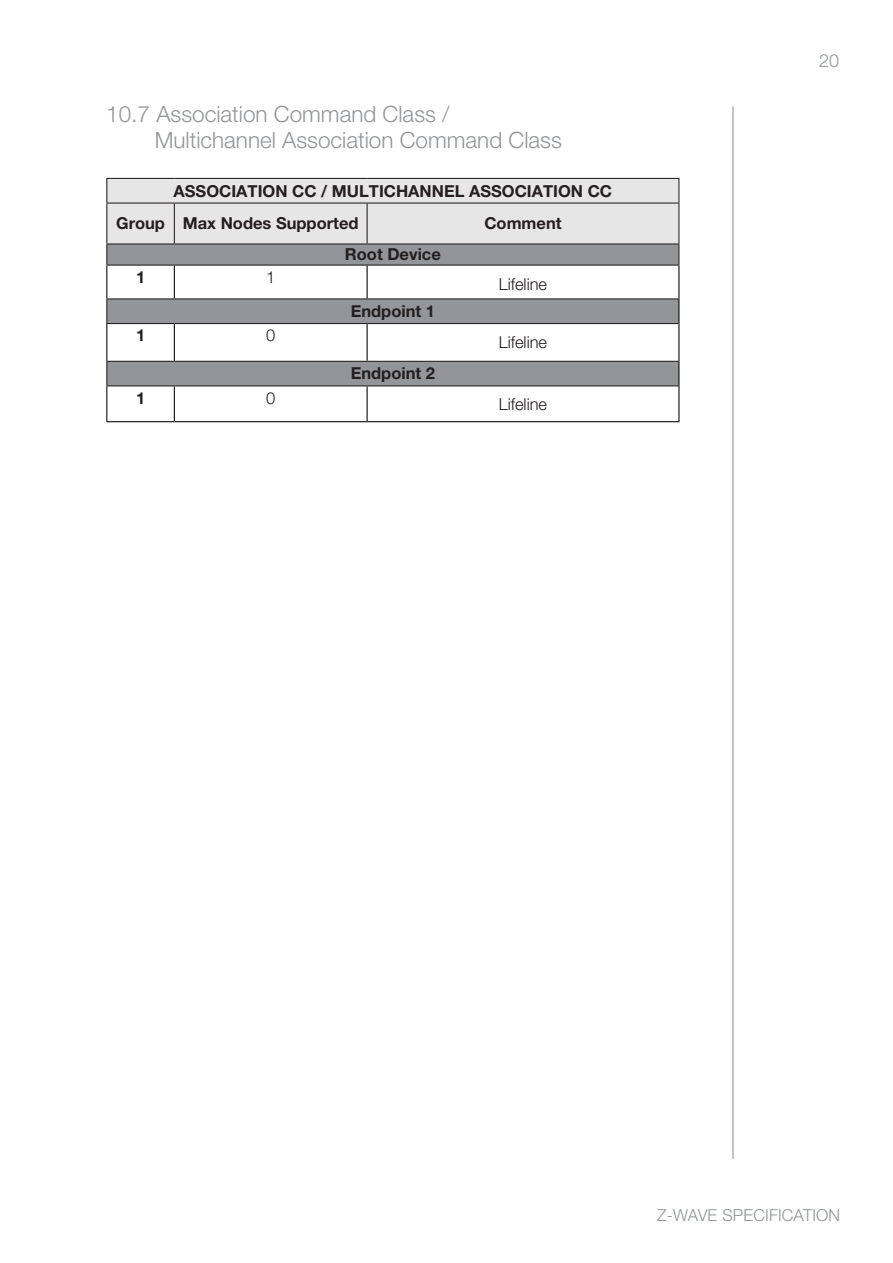
<style>
.page{position:relative;width:893px;height:1263px;background:#fff}
.page>*{position:absolute;margin:0;border:0;box-sizing:border-box;transform-origin:0 0}
.t1{font:300 22.5px "Helvetica Neue LT Pro";color:#939598}
.t2{font:300 18px "Helvetica Neue LT Pro";color:#929595}
.t3{font:700 16.5px "Helvetica Neue LT Pro";color:#231f20}
.t4{font:300 16.5px "Helvetica Neue LT Pro";color:#231f20}
.t5{font:300 16.5px "Helvetica Neue LT Pro";letter-spacing:.01em;color:#929595}
</style>
<div class="page">
<hr style="left:732px;top:106px;width:1px;height:1053px;background:#929595">
<svg style="left:107px;top:266px;width:571px;height:119px"></svg>
<hr style="left:106px;top:265px;width:68px;height:1px;background:#231f20">
<hr style="left:174px;top:265px;width:193px;height:1px;background:#231f20">
<hr style="left:367px;top:265px;width:312px;height:1px;background:#231f20">
<hr style="left:106px;top:266px;width:1px;height:32px;background:#000">
<hr style="left:174px;top:266px;width:1px;height:32px;background:#000">
<hr style="left:367px;top:266px;width:1px;height:32px;background:#000">
<hr style="left:678px;top:266px;width:1px;height:33px;background:#000">
<svg style="left:678px;top:299px;width:1px;height:25px"></svg>
<hr style="left:106px;top:324px;width:1px;height:37px;background:#000">
<hr style="left:174px;top:324px;width:1px;height:37px;background:#000">
<hr style="left:367px;top:324px;width:1px;height:37px;background:#000">
<hr style="left:678px;top:324px;width:1px;height:37px;background:#000">
<svg style="left:678px;top:361px;width:1px;height:25px"></svg>
<hr style="left:106px;top:386px;width:1px;height:35px;background:#000">
<hr style="left:174px;top:386px;width:1px;height:35px;background:#000">
<hr style="left:367px;top:386px;width:1px;height:35px;background:#000">
<hr style="left:678px;top:386px;width:1px;height:35px;background:#000">
<hr style="left:106px;top:421px;width:68px;height:1px;background:#000">
<hr style="left:174px;top:421px;width:193px;height:1px;background:#000">
<hr style="left:367px;top:421px;width:312px;height:1px;background:#000">
<svg style="left:106px;top:179px;width:573px;height:86px;background:#ccc"></svg>
<hr style="left:106px;top:178px;width:68px;height:1px;background:#231f20">
<hr style="left:174px;top:178px;width:193px;height:1px;background:#231f20">
<hr style="left:367px;top:178px;width:312px;height:1px;background:#231f20">
<hr style="left:106px;top:298px;width:68px;height:1px;background:#231f20">
<svg style="left:106px;top:299px;width:1px;height:24px"></svg>
<hr style="left:174px;top:298px;width:193px;height:1px;background:#231f20">
<hr style="left:367px;top:298px;width:311px;height:1px;background:#231f20">
<hr style="left:106px;top:323px;width:68px;height:1px;background:#231f20">
<hr style="left:174px;top:323px;width:193px;height:1px;background:#231f20">
<hr style="left:367px;top:323px;width:311px;height:1px;background:#231f20">
<hr style="left:106px;top:361px;width:68px;height:1px;background:#231f20">
<svg style="left:106px;top:362px;width:1px;height:23px"></svg>
<hr style="left:174px;top:361px;width:193px;height:1px;background:#231f20">
<hr style="left:367px;top:361px;width:311px;height:1px;background:#231f20">
<hr style="left:106px;top:385px;width:68px;height:1px;background:#231f20">
<hr style="left:174px;top:385px;width:193px;height:1px;background:#231f20">
<hr style="left:367px;top:385px;width:311px;height:1px;background:#231f20">
<p class="t1" style="left:106px;top:101px;width:345px">10.7 Association Command Class /</p>
<p class="t1" style="left:155px;top:126px;width:409px">Multichannel Association Command Class</p>
<p class="t3" style="left:174px;top:181px;width:440px">ASSOCIATION CC / MULTICHANNEL ASSOCIATION CC</p>
<p class="t3" style="left:116px;top:213px;width:50px">Group</p>
<p class="t3" style="left:183px;top:213px;width:177px">Max Nodes Supported</p>
<p class="t3" style="left:484px;top:213px;width:79px">Comment</p>
<p class="t3" style="left:345px;top:244px;width:97px">Root Device</p>
<p class="t3" style="left:136px;top:267px;width:11px">1</p>
<p class="t4" style="left:266px;top:267px;width:11px">1</p>
<p class="t4" style="left:499px;top:274px;width:50px">Lifeline</p>
<p class="t3" style="left:136px;top:325px;width:11px">1</p>
<p class="t4" style="left:266px;top:325px;width:11px">0</p>
<p class="t3" style="left:136px;top:388px;width:11px">1</p>
<p class="t4" style="left:266px;top:388px;width:11px">0</p>
<p class="t3" style="left:351px;top:301px;width:86px">Endpoint 1</p>
<p class="t3" style="left:351px;top:363px;width:86px">Endpoint 2</p>
<p class="t4" style="left:499px;top:332px;width:50px">Lifeline</p>
<p class="t4" style="left:499px;top:394px;width:50px">Lifeline</p>
<p class="t2" style="left:819px;top:49px;width:22px">20</p>
<p class="t5" style="left:657px;top:1205px;width:185px">Z-WAVE SPECIFICATION</p>
</div>
